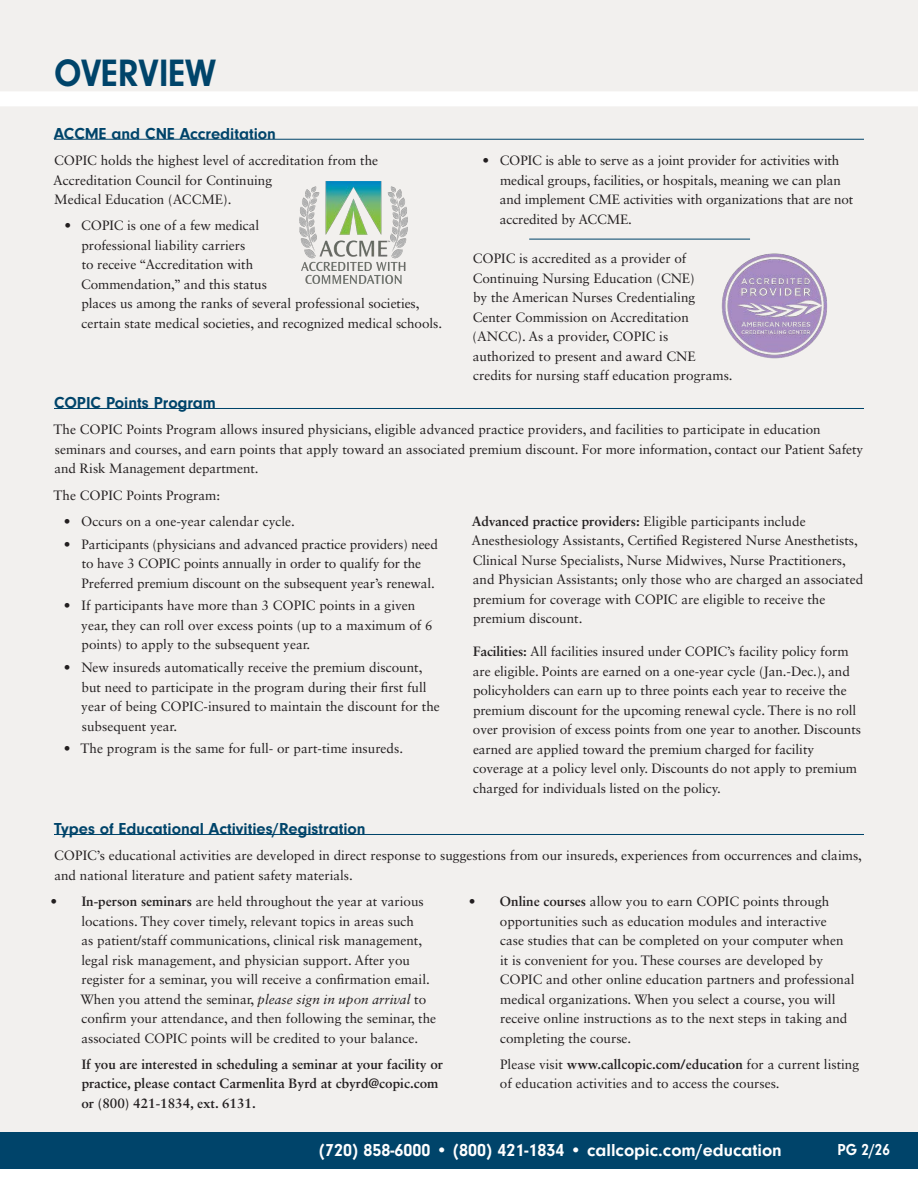
<style>
.page{position:relative;width:918px;height:1188px;background:#fff}
.page>*{position:absolute;margin:0;border:0;box-sizing:border-box;transform-origin:0 0}
.t1{font:700 39.6px "Neuzeit Gro";color:#00446a;scale:.91 1}
.t2{font:700 18px "Neuzeit Gro";color:#fff}
.Paragraph_Style_1{font:700 16.5px "Neuzeit Gro";color:#00446a}
.t3{font:700 16.5px "Neuzeit Gro";color:#fff;scale:.91 1}
.Objective_Copy{font:13.5px/19.5px "Sabon LT Std";color:#231f20}
.t4{font:700 13.5px/19.5px "Sabon LT Std";color:#231f20}
.s1{font-weight:700}
.s2{font-style:italic}
</style>
<div class="page">
<div style="left:0;top:1132px;width:918px;height:37px;background:#00446a"></div>
<div style="left:0;top:0;width:918px;height:1132px;background:#f2f0ee"></div>
<div style="left:0;top:91px;width:918px;height:15px;background:#fff"></div>
<hr style="left:54px;top:139px;width:810px;height:1px;background:#00446a">
<hr style="left:54px;top:408px;width:810px;height:1px;background:#00446a">
<hr style="left:54px;top:834px;width:810px;height:1px;background:#00446a">
<img style="left:300px;top:181px;width:108px;height:102px">
<hr style="left:529px;top:239px;width:221px;height:1px;background:#00446a">
<img style="left:721px;top:253px;width:106px;height:106px">
<p class="t1" style="left:54px;top:51px;width:180px">OVERVIEW</p>
<p class="Paragraph_Style_1" style="left:54px;top:124px;width:224px">ACCME and CNE Accreditation</p>
<p class="Objective_Copy" style="left:53px;top:151px;width:327px">COPIC holds the highest level of accreditation from the<br>Accreditation Council for Continuing<br>Medical Education (ACCME).</p>
<p class="Objective_Copy" style="left:81px;top:216px;width:362px;text-indent:-17px">• COPIC is one of a few medical<br>professional liability carriers<br>to receive “Accreditation with<br>Commendation,” and this status<br>places us among the ranks of several professional societies, certain state medical societies, and recognized medical schools.</p>
<p class="Objective_Copy" style="left:500px;top:151px;width:355px;text-indent:-18px">• COPIC is able to serve as a joint provider for activities with medical groups, facilities, or hospitals, meaning we can plan and implement CME activities with organizations that are not accredited by ACCME.</p>
<p class="Objective_Copy" style="left:473px;top:249px;width:262px">COPIC is accredited as a provider of Continuing Nursing Education (CNE)<br>by the American Nurses Credentialing Center Commission on Accreditation (ANCC). As a provider, COPIC is authorized to present and award CNE credits for nursing staff education programs.</p>
<p class="Paragraph_Style_1" style="left:54px;top:393px;width:163px">COPIC Points Program</p>
<p class="Objective_Copy" style="left:54px;top:420px;width:811px">The COPIC Points Program allows insured physicians, eligible advanced practice providers, and facilities to participate in education seminars and courses, and earn points that apply toward an associated premium discount. For more information, contact our Patient Safety and Risk Management department.</p>
<p class="Objective_Copy" style="left:54px;top:485px;width:168px">The COPIC Points Program:</p>
<p class="Objective_Copy" style="left:64px;top:511px;width:233px">• Occurs on a one-year calendar cycle.</p>
<p class="Objective_Copy" style="left:82px;top:534px;width:358px;text-indent:-18px">• Participants (physicians and advanced practice providers) need to have 3 COPIC points annually in order to qualify for the<br>Preferred premium discount on the subsequent year’s renewal.</p>
<p class="Objective_Copy" style="left:81px;top:596px;width:353px;text-indent:-17px">• If participants have more than 3 COPIC points in a given year, they can roll over excess points (up to a maximum of 6 points) to apply to the subsequent year.</p>
<p class="Objective_Copy" style="left:81px;top:658px;width:360px;text-indent:-17px">• New insureds automatically receive the premium discount, but need to participate in the program during their first full year of being COPIC-insured to maintain the discount for the subsequent year.</p>
<p class="Objective_Copy" style="left:64px;top:739px;width:341px">• The program is the same for full- or part-time insureds.</p>
<p class="Objective_Copy" style="left:472px;top:511px;width:393px"><span class="s1">Advanced practice providers:</span> Eligible participants include Anesthesiology Assistants, Certified Registered Nurse Anesthetists, Clinical Nurse Specialists, Nurse Midwives, Nurse Practitioners, and Physician Assistants; only those who are charged an associated premium for coverage with COPIC are eligible to receive the premium discount.</p>
<p class="Objective_Copy" style="left:473px;top:642px;width:390px"><span class="s1">Facilities:</span> All facilities insured under COPIC’s facility policy form are eligible. Points are earned on a one-year cycle (Jan.-Dec.), and policyholders can earn up to three points each year to receive the premium discount for the upcoming renewal cycle. There is no roll over provision of excess points from one year to another. Discounts earned are applied toward the premium charged for facility coverage at a policy level only. Discounts do not apply to premium charged for individuals listed on the policy.</p>
<p class="Paragraph_Style_1" style="left:54px;top:819px;width:313px">Types of Educational Activities/Registration</p>
<p class="Objective_Copy" style="left:54px;top:846px;width:809px">COPIC’s educational activities are developed in direct response to suggestions from our insureds, experiences from occurrences and claims, and national literature and patient safety materials.</p>
<p class="Objective_Copy" style="left:80px;top:892px;width:357px;text-indent:-30px"><span class="s1">• In-person seminars</span> are held throughout the year at various locations. They cover timely, relevant topics in areas such<br>as patient/staff communications, clinical risk management, legal risk management, and physician support. After you register for a seminar, you will receive a confirmation email.<br>When you attend the seminar, <span class="s2">please sign in upon arrival</span> to confirm your attendance, and then following the seminar, the associated COPIC points will be credited to your balance.</p>
<p class="t4" style="left:81px;top:1054px;width:363px">If you are interested in scheduling a seminar at your facility or practice, please contact Carmenlita Byrd at cbyrd@copic.com or (800) 421-1834, ext. 6131.</p>
<p class="Objective_Copy" style="left:500px;top:892px;width:356px;text-indent:-31px"><span class="s1">• Online courses</span> allow you to earn COPIC points through opportunities such as education modules and interactive<br>case studies that can be completed on your computer when it is convenient for you. These courses are developed by COPIC and other online education partners and professional medical organizations. When you select a course, you will receive online instructions as to the next steps in taking and completing the course.</p>
<p class="Objective_Copy" style="left:500px;top:1054px;width:361px">Please visit <span class="s1">www.callcopic.com/education</span> for a current listing of education activities and to access the courses.</p>
<p class="t2" style="left:319px;top:1140px;width:464px">(720) 858-6000 • (800) 421-1834 • callcopic.com/education</p>
<p class="t3" style="left:838px;top:1141px;width:59px">PG 2/26</p>
</div>
